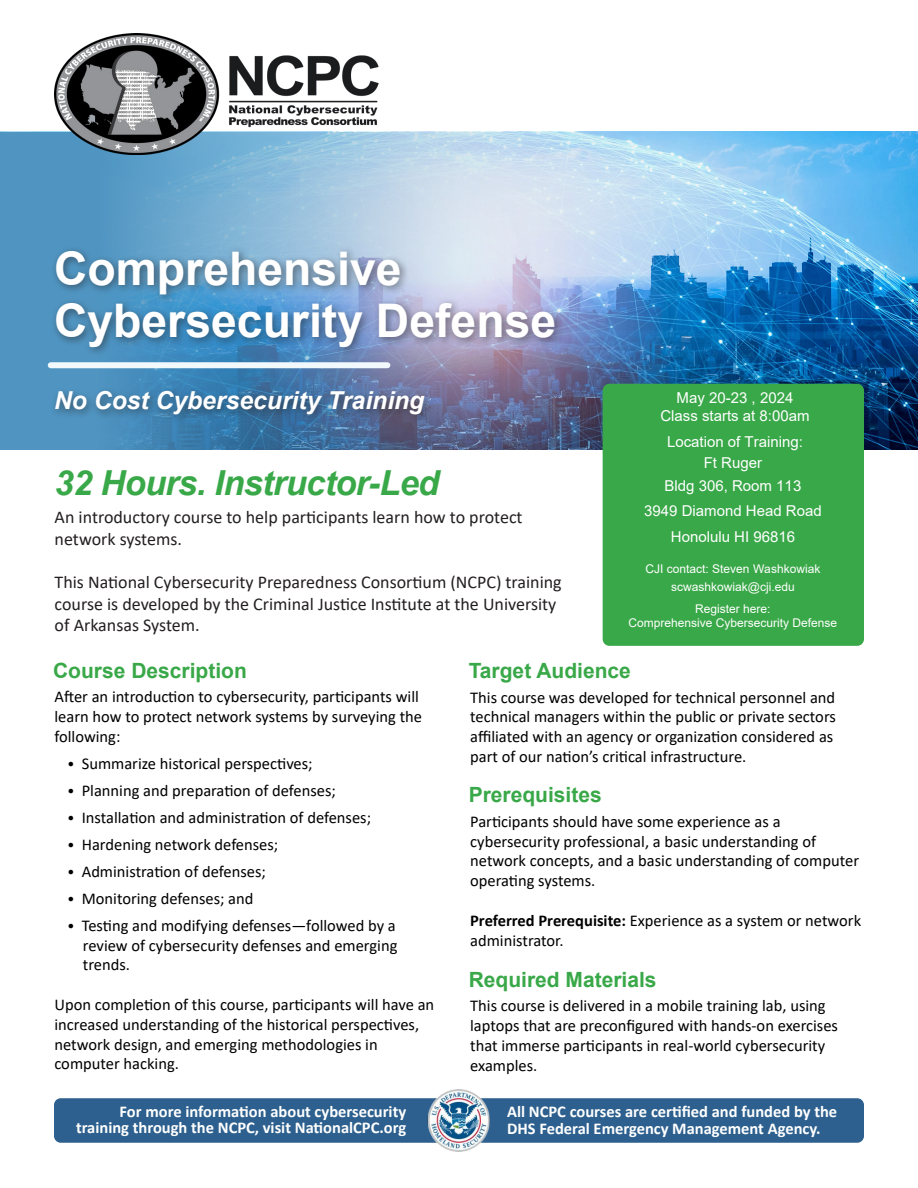
<style>
.page{position:relative;width:918px;height:1188px;background:#fff}
.page>*{position:absolute;margin:0;border:0;box-sizing:border-box;transform-origin:0 0}
.t1{font:700 46.35px/52.5px "Arial";color:#fff}
.t2{font:italic 700 34.5px "Arial";letter-spacing:-.02em;color:#39a848}
.t3{font:italic 700 24.75px "Arial";color:#fff}
.t4{font:700 21px "Arial";color:#39a848}
.t5{font:18px/21.6px "Calibri";color:#231f20}
.t6{font:16.5px/19.8px "Calibri";color:#000}
.t7{font:700 16.5px/16.5px "Calibri";color:#fff}
.t8{font:15px/22.2px "Arial";color:#fff;text-align:center}
.t9{font:12px/18px "Arial";color:#fff;text-align:center}
.s1{font-family:"Arial";font-size:10.5px}
.s2{font-weight:700}
</style>
<div class="page">
<img style="left:0;top:132px;width:918px;height:317px">
<div style="left:54px;top:1098px;width:810px;height:45px;background:#2d608e;border-radius:7px"></div>
<div style="left:50px;top:245px;width:515px;height:180px;background:#231f20;opacity:.55"></div>
<div style="left:51px;top:362px;width:336px;height:6px;background:#f2f9fd"></div>
<div style="left:603px;top:384px;width:261px;height:262px;background:#39a848;border-radius:7px"></div>
<img style="left:54px;top:33px;width:333px;height:122px">
<img style="left:427px;top:1090px;width:64px;height:61px">
<p class="t1" style="left:54px;top:243px;width:504px">Comprehensive<br>Cybersecurity Defense</p>
<p class="t3" style="left:54px;top:384px;width:372px">No Cost Cybersecurity Training</p>
<p class="t8" style="left:660px;top:389px;width:151px;line-height:18px">May 20-23 , 2024<br>Class starts at 8:00am</p>
<p class="t8" style="left:665px;top:430px;width:140px">Location of Training:<br>Ft Ruger<br>Bldg 306, Room 113</p>
<p class="t8" style="left:644px;top:498px;width:179px;line-height:25.5px">3949 Diamond Head Road<br>Honolulu HI 96816</p>
<p class="t9" style="left:646px;top:559px;width:176px">CJI contact: Steven Washkowiak scwashkowiak@cji.edu</p>
<p class="t9" style="left:629px;top:601px;width:210px;line-height:14.4px">Register here:<br>Comprehensive Cybersecurity Defense</p>
<p class="t2" style="left:55px;top:460px;width:386px">32 Hours. Instructor-Led</p>
<p class="t5" style="left:55px;top:506px;width:470px">An introductory course to help participants learn how to protect network systems.</p>
<p class="t5" style="left:55px;top:571px;width:509px">This National Cybersecurity Preparedness Consortium (NCPC) training course is developed by the Criminal Justice Institute at the University of Arkansas System.</p>
<p class="t4" style="left:53px;top:656px;width:195px">Course Description</p>
<p class="t6" style="left:54px;top:686px;width:369px">After an introduction to cybersecurity, participants will learn how to protect network systems by surveying the following:</p>
<p class="t6" style="left:68px;top:753px;width:246px"><span class="s1">●</span> Summarize historical perspectives;</p>
<p class="t6" style="left:68px;top:780px;width:269px"><span class="s1">●</span> Planning and preparation of defenses;</p>
<p class="t6" style="left:68px;top:807px;width:305px"><span class="s1">●</span> Installation and administration of defenses;</p>
<p class="t6" style="left:68px;top:834px;width:212px"><span class="s1">●</span> Hardening network defenses;</p>
<p class="t6" style="left:68px;top:861px;width:199px"><span class="s1">●</span> Administration of defenses;</p>
<p class="t6" style="left:68px;top:888px;width:187px"><span class="s1">●</span> Monitoring defenses; and</p>
<p class="t6" style="left:83px;top:915px;width:316px;text-align:justify;text-indent:-15px"><span class="s1">●</span> Testing and modifying defenses—followed by a review of cybersecurity defenses and emerging trends.</p>
<p class="t6" style="left:54px;top:994px;width:381px">Upon completion of this course, participants will have an increased understanding of the historical perspectives, network design, and emerging methodologies in computer hacking.</p>
<p class="t4" style="left:469px;top:656px;width:164px">Target Audience</p>
<p class="t6" style="left:470px;top:687px;width:367px">This course was developed for technical personnel and technical managers within the public or private sectors affiliated with an agency or organization considered as part of our nation’s critical infrastructure.</p>
<p class="t4" style="left:469px;top:780px;width:135px">Prerequisites</p>
<p class="t6" style="left:470px;top:811px;width:390px">Participants should have some experience as a cybersecurity professional, a basic understanding of network concepts, and a basic understanding of computer operating systems.</p>
<p class="t6" style="left:470px;top:910px;width:393px"><span class="s2">Preferred Prerequisite:</span> Experience as a system or network administrator.</p>
<p class="t4" style="left:469px;top:964px;width:189px">Required Materials</p>
<p class="t6" style="left:470px;top:995px;width:369px">This course is delivered in a mobile training lab, using laptops that are preconfigured with hands-on exercises that immerse participants in real-world cybersecurity examples.</p>
<p class="t7" style="left:507px;top:1104px;width:332px">All NCPC courses are certified and funded by the<br>DHS Federal Emergency Management Agency.</p>
<p class="t7" style="left:76px;top:1103px;width:332px;text-align:right">For more information about cybersecurity training through the NCPC, visit NationalCPC.org</p>
</div>
